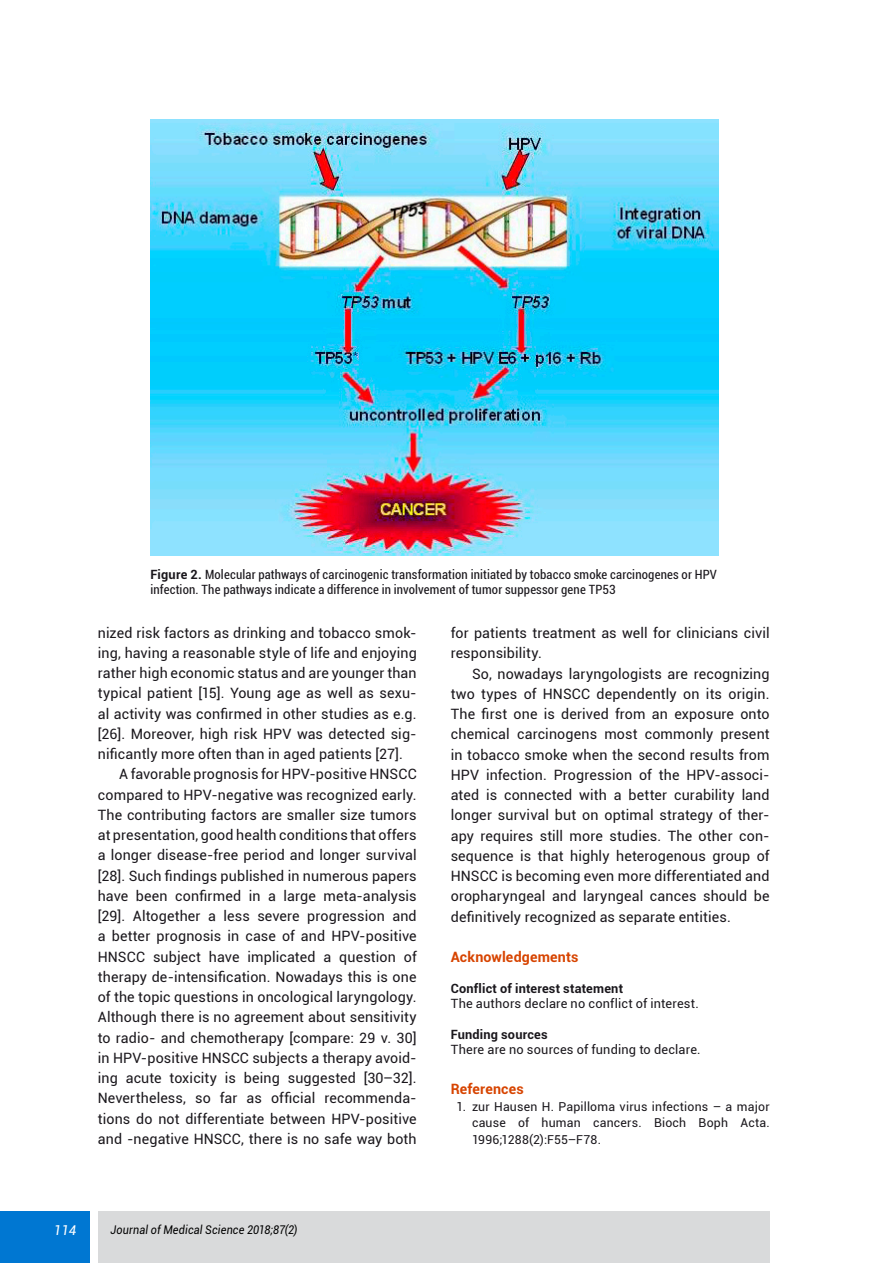
<style>
.page{position:relative;width:893px;height:1263px;background:#fff}
.page>*{position:absolute;margin:0;border:0;box-sizing:border-box;transform-origin:0 0}
.TXT_wciecie{font:14.25px/20.2px "Roboto";letter-spacing:.01em;color:#1a171c;text-align:justify}
.PKT_2{font:700 14.25px "Roboto";letter-spacing:.01em;color:#d74400}
.t1{font:italic 13.5px "Roboto";color:#fff}
._1_Podpis{font:condensed 12.75px/15.3px "Roboto";letter-spacing:.015em;color:#1a171c}
.TXT_bez_wciecia{font:12.75px "Roboto";letter-spacing:.015em;color:#1a171c}
.TXT_bez_wciecia-2{font:700 12.75px "Roboto";letter-spacing:.015em;color:#1a171c}
.Pismiennictwo{font:12.3px/16.5px "Roboto";letter-spacing:.015em;color:#1a171c;text-align:justify}
.t2{font:italic 12px "Roboto";letter-spacing:.015em;color:#000;scale:.9 1}
.s1{font-weight:700;font-stretch:normal}
</style>
<div class="page">
<div style="left:0;top:1212px;width:89px;height:51px;background:#0077d2"></div>
<div style="left:98px;top:1212px;width:672px;height:51px;background:#d9dadb"></div>
<img style="left:150px;top:119px;width:568px;height:436px">
<p class="_1_Podpis" style="left:150px;top:566px;width:568px"><span class="s1">Figure 2.</span> Molecular pathways of carcinogenic transformation initiated by tobacco smoke carcinogenes or HPV infection. The pathways indicate a difference in involvement of tumor suppessor gene TP53</p>
<p class="TXT_wciecie" style="left:98px;top:622px;width:320px">nized risk factors as drinking and tobacco smok&shy;ing, having a reasonable style of life and enjoying rather high economic status and are younger than typical patient [15]. Young age as well as sexu&shy;al activity was confirmed in other studies as e.g. [26]. Moreover, high risk HPV was detected sig&shy;nificantly more often than in aged patients [27].</p>
<p class="TXT_wciecie" style="left:98px;top:764px;width:320px;text-indent:21px">A favorable prognosis for HPV‑positive HNSCC compared to HPV‑negative was recognized early.<br>The contributing factors are smaller size tumors at presentation, good health conditions that offers a longer disease‑free period and longer survival [28]. Such findings published in numerous papers have been confirmed in a large meta‑analysis [29]. Altogether a less severe progression and a better prognosis in case of and HPV‑positive HNSCC subject have implicated a question of therapy de‑intensification. Nowadays this is one of the topic questions in oncological laryngology.<br>Although there is no agreement about sensitivity to radio- and chemotherapy [compare: 29 v. 30] in HPV‑positive HNSCC subjects a therapy avoid&shy;ing acute toxicity is being suggested [30–32].<br>Nevertheless, so far as official recommenda&shy;tions do not differentiate between HPV‑positive and - negative HNSCC, there is no safe way both</p>
<p class="t1" style="left:54px;top:1220px;width:24px">114</p>
<p class="t2" style="left:111px;top:1221px;width:209px">Journal of Medical Science 2018;87(2)</p>
<p class="TXT_wciecie" style="left:451px;top:622px;width:320px">for patients treatment as well for clinicians civil responsibility.</p>
<p class="TXT_wciecie" style="left:451px;top:663px;width:320px;text-indent:21px">So, nowadays laryngologists are recognizing two types of HNSCC dependently on its origin.<br>The first one is derived from an exposure onto chemical carcinogens most commonly present in tobacco smoke when the second results from HPV infection. Progression of the HPV‑associ&shy;ated is connected with a better curability land longer survival but on optimal strategy of ther&shy;apy requires still more studies. The other con&shy;sequence is that highly heterogenous group of HNSCC is becoming even more differentiated and oropharyngeal and laryngeal cances should be definitively recognized as separate entities.</p>
<p class="PKT_2" style="left:451px;top:947px;width:129px">Acknowledgements</p>
<p class="TXT_bez_wciecia-2" style="left:451px;top:979px;width:174px">Conflict of interest statement</p>
<p class="TXT_bez_wciecia" style="left:451px;top:994px;width:250px">The authors declare no conflict of interest.</p>
<p class="TXT_bez_wciecia-2" style="left:451px;top:1025px;width:98px">Funding sources</p>
<p class="TXT_bez_wciecia" style="left:451px;top:1040px;width:251px">There are no sources of funding to declare.</p>
<p class="PKT_2" style="left:451px;top:1079px;width:74px">References</p>
<p class="Pismiennictwo" style="left:472px;top:1098px;width:299px;text-indent:-16px">1. zur Hausen H. Papilloma virus infections – a major cause of human cancers. Bioch Boph Acta.<br>1996;1288(2):F55–F78.</p>
</div>
